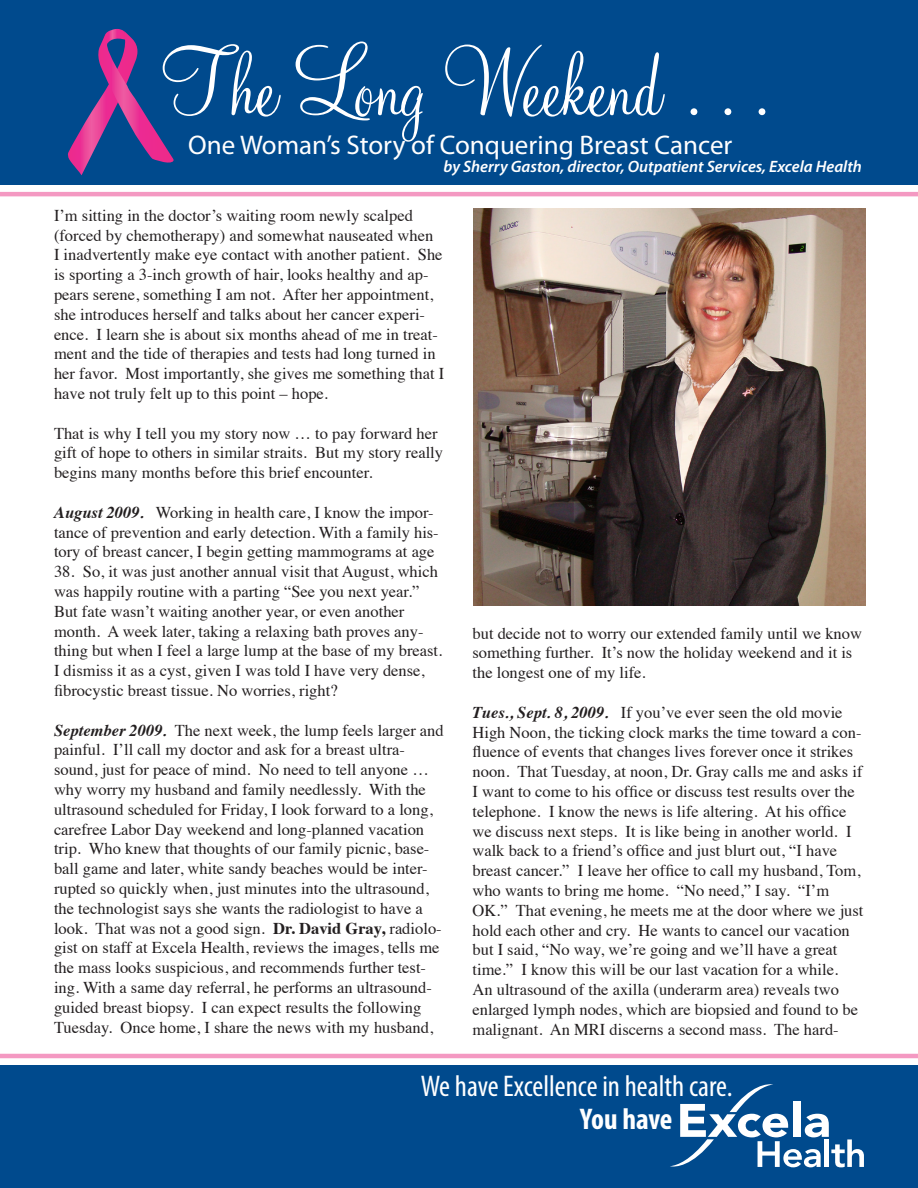
<style>
.page{position:relative;width:918px;height:1188px;background:#fff}
.page>*{position:absolute;margin:0;border:0;box-sizing:border-box;transform-origin:0 0}
.t1{font:102px "Monterey BT";color:#fff}
.t2{font:condensed 30px "Myriad Pro";color:#fff}
.t3{font:700 condensed 30px "Myriad Pro";letter-spacing:-.015em;color:#fff}
.t4{font:27px "Myriad Pro";color:#fff}
.t5{font:16.5px/19.8px "Times";color:#231f20}
.t6{font:italic 600 16.5px "Myriad Pro";color:#fff}
.s1{font-weight:700;font-style:italic}
.s2{font-weight:700}
</style>
<div class="page">
<div style="left:0;top:1px;width:918px;height:184px;background:#004a8d"></div>
<div style="left:0;top:1066px;width:918px;height:122px;background:#004a8d"></div>
<svg style="left:0;top:1054px;width:918px;height:113px"></svg>
<img style="left:474px;top:208px;width:391px;height:397px">
<svg style="left:0;top:29px;width:918px;height:167px"></svg>
<p class="t1" style="left:159px;top:24px;width:622px">The Long Weekend …</p>
<p class="t4" style="left:188px;top:129px;width:546px">One Woman’s Story of Conquering Breast Cancer</p>
<p class="t6" style="left:443px;top:156px;width:420px">by Sherry Gaston, director, Outpatient Services, Excela Health</p>
<p class="t5" style="left:54px;top:204px;width:392px">I’m sitting in the doctor’s waiting room newly scalped (forced by chemotherapy) and somewhat nauseated when<br>I inadvertently make eye contact with another patient. She is sporting a 3-inch growth of hair, looks healthy and ap&shy;pears serene, something I am not. After her appointment, she introduces herself and talks about her cancer experi&shy;ence. I learn she is about six months ahead of me in treat&shy;ment and the tide of therapies and tests had long turned in her favor. Most importantly, she gives me something that I have not truly felt up to this point – hope.</p>
<p class="t5" style="left:54px;top:422px;width:391px">That is why I tell you my story now … to pay forward her gift of hope to others in similar straits. But my story really begins many months before this brief encounter.</p>
<p class="t5" style="left:54px;top:501px;width:386px"><span class="s1">August 2009.</span> Working in health care, I know the impor&shy;tance of prevention and early detection. With a family his&shy;tory of breast cancer, I begin getting mammograms at age</p>
<p class="t5" style="left:54px;top:560px;width:390px">38. So, it was just another annual visit that August, which was happily routine with a parting “See you next year.” But fate wasn’t waiting another year, or even another month. A week later, taking a relaxing bath proves any&shy;thing but when I feel a large lump at the base of my breast.<br>I dismiss it as a cyst, given I was told I have very dense, fibrocystic breast tissue. No worries, right?</p>
<p class="t5" style="left:54px;top:719px;width:391px"><span class="s1">September 2009.</span> The next week, the lump feels larger and painful. I’ll call my doctor and ask for a breast ultra&shy;sound, just for peace of mind. No need to tell anyone … why worry my husband and family needlessly. With the ultrasound scheduled for Friday, I look forward to a long, carefree Labor Day weekend and long-planned vacation trip. Who knew that thoughts of our family picnic, base&shy;ball game and later, white sandy beaches would be inter&shy;rupted so quickly when, just minutes into the ultrasound, the technologist says she wants the radiologist to have a look. That was not a good sign. <span class="s2">Dr. David Gray,</span> radiolo&shy;gist on staff at Excela Health, reviews the images, tells me the mass looks suspicious, and recommends further test&shy;ing. With a same day referral, he performs an ultrasound&shy;guided breast biopsy. I can expect results the following Tuesday. Once home, I share the news with my husband,</p>
<p class="t5" style="left:472px;top:622px;width:391px">but decide not to worry our extended family until we know something further. It’s now the holiday weekend and it is the longest one of my life.</p>
<p class="t5" style="left:472px;top:701px;width:393px"><span class="s1">Tues., Sept. 8, 2009.</span> If you’ve ever seen the old movie High Noon, the ticking clock marks the time toward a con&shy;fluence of events that changes lives forever once it strikes noon. That Tuesday, at noon, Dr. Gray calls me and asks if I want to come to his office or discuss test results over the telephone. I know the news is life altering. At his office we discuss next steps. It is like being in another world. I walk back to a friend’s office and just blurt out, “I have breast cancer.” I leave her office to call my husband, Tom, who wants to bring me home. “No need,” I say. “I’m OK.” That evening, he meets me at the door where we just hold each other and cry. He wants to cancel our vacation but I said, “No way, we’re going and we’ll have a great time.” I know this will be our last vacation for a while.<br>An ultrasound of the axilla (underarm area) reveals two enlarged lymph nodes, which are biopsied and found to be malignant. An MRI discerns a second mass. The hard-</p>
<p class="t2" style="left:421px;top:1068px;width:313px">We have Excellence in health care.</p>
<p class="t3" style="left:580px;top:1101px;width:94px">You have</p>
</div>
